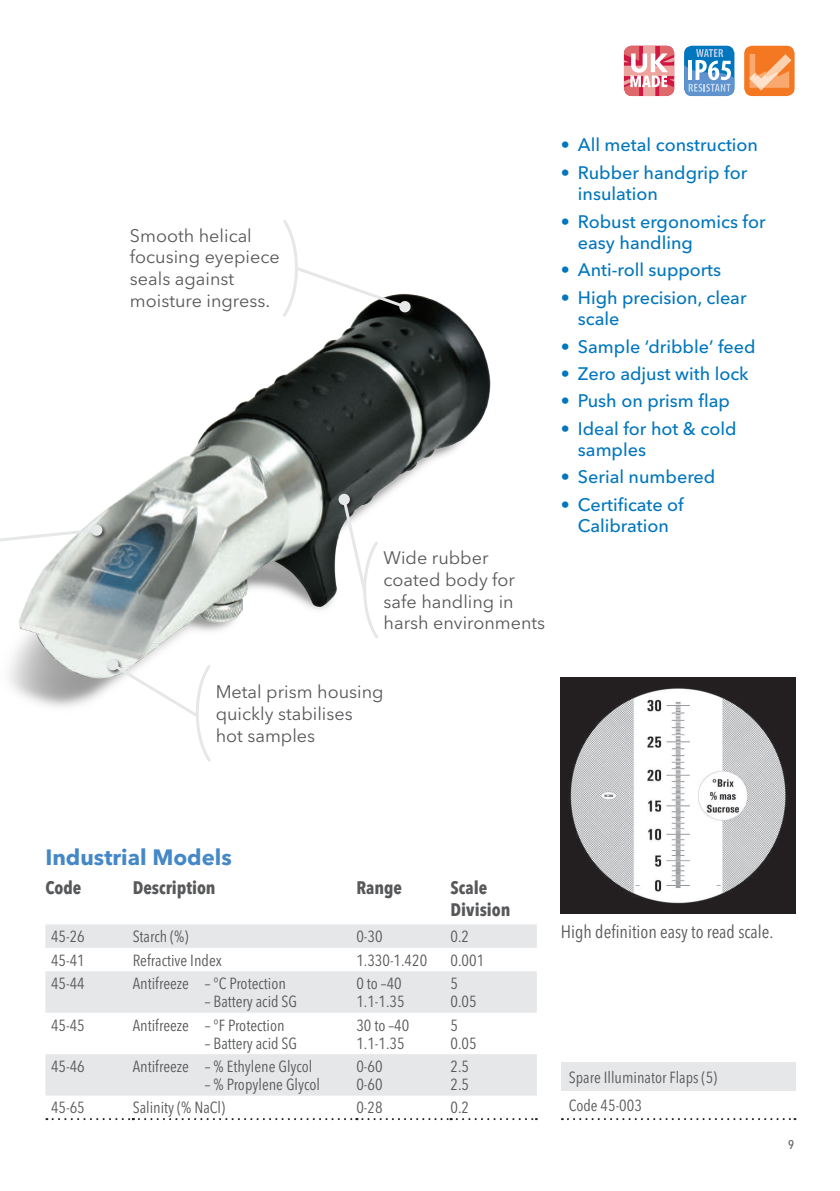
<style>
.page{position:relative;width:840px;height:1191px;background:#fff}
.page>*{position:absolute;margin:0;border:0;box-sizing:border-box;transform-origin:0 0}
.t1{font:700 22px "Avenir Next LT Pro";color:#4588c7}
.t2{font:500 18px/21.6px "Avenir Next LT Pro";color:#0076be}
.t3{font:18px/21.6px "Avenir Next LT Pro";color:#57585a}
.t4{font:700 condensed 18px/22px "Avenir Next LT Pro";color:#57585a}
.t5{font:condensed 18px "Avenir Next LT Pro";color:#57585a}
.t6{font:condensed 16px/18px "Avenir Next LT Pro";color:#57585a}
.s1{font-weight:700}
</style>
<div class="page">
<img style="left:9px;top:294px;width:482px;height:413px">
<div style="left:560px;top:1062px;width:235px;height:29px;background:#e6e7e9"></div>
<svg style="left:561px;top:1118px;width:234px;height:2px"></svg>
<svg style="left:45px;top:924px;width:491px;height:171px;fill:#e6e7e9"></svg>
<svg style="left:53px;top:1118px;width:483px;height:2px"></svg>
<img style="left:560px;top:677px;width:235px;height:236px">
<div style="left:398px;top:300px;width:17px;height:17px;background:#231f20;opacity:.75"></div>
<div style="left:399px;top:301px;width:11px;height:11px;border:4px solid #e6e7e9;border-radius:50%"></div>
<svg style="left:280px;top:220px;width:128px;height:99px"></svg>
<div style="left:337px;top:492px;width:17px;height:18px;background:#231f20;opacity:.75"></div>
<div style="left:338px;top:494px;width:11px;height:11px;border:4px solid #e6e7e9;border-radius:50%"></div>
<svg style="left:340px;top:496px;width:41px;height:145px"></svg>
<div style="left:106px;top:658px;width:17px;height:17px;background:#231f20;opacity:.75"></div>
<div style="left:107px;top:659px;width:11px;height:11px;border:4px solid #e6e7e9;border-radius:50%"></div>
<svg style="left:109px;top:660px;width:104px;height:102px"></svg>
<div style="left:90px;top:523px;width:17px;height:17px;background:#231f20;opacity:.75"></div>
<div style="left:91px;top:524px;width:11px;height:12px;border:4px solid #e6e7e9;border-radius:50%"></div>
<svg style="left:0;top:527px;width:101px;height:22px"></svg>
<svg style="left:623px;top:46px;width:51px;height:50px"></svg>
<div style="left:683px;top:46px;width:51px;height:50px;background:#0076be;border-radius:8px"></div>
<svg style="left:683px;top:49px;width:51px;height:47px"></svg>
<div style="left:743px;top:46px;width:51px;height:50px;background:#f47721;border-radius:8px"></div>
<svg style="left:749px;top:54px;width:42px;height:37px"></svg>
<p class="t3" style="left:130px;top:225px;width:151px">Smooth helical focusing eyepiece seals against moisture ingress.</p>
<p class="t3" style="left:383px;top:547px;width:163px">Wide rubber coated body for safe handling in harsh environments</p>
<p class="t2" style="left:560px;top:134px;width:198px"><span class="s1">•</span> All metal construction</p>
<p class="t2" style="left:577px;top:162px;width:171px;text-indent:-17px"><span class="s1">•</span> Rubber handgrip for insulation</p>
<p class="t2" style="left:577px;top:210px;width:189px;text-indent:-17px"><span class="s1">•</span> Robust ergonomics for easy handling</p>
<p class="t2" style="left:560px;top:259px;width:162px"><span class="s1">•</span> Anti-roll supports</p>
<p class="t2" style="left:577px;top:287px;width:170px;text-indent:-17px"><span class="s1">•</span> High precision, clear scale</p>
<p class="t2" style="left:560px;top:335px;width:196px"><span class="s1">•</span> Sample ‘dribble’ feed</p>
<p class="t2" style="left:560px;top:363px;width:189px"><span class="s1">•</span> Zero adjust with lock</p>
<p class="t2" style="left:560px;top:390px;width:170px"><span class="s1">•</span> Push on prism flap</p>
<p class="t2" style="left:577px;top:417px;width:160px;text-indent:-17px"><span class="s1">•</span> Ideal for hot &amp; cold samples</p>
<p class="t2" style="left:560px;top:466px;width:156px"><span class="s1">•</span> Serial numbered</p>
<p class="t2" style="left:560px;top:493px;width:124px;text-align:center"><span class="s1">•</span> Certificate of<br>Calibration</p>
<p class="t3" style="left:215px;top:681px;width:169px">Metal prism housing quickly stabilises hot samples</p>
<h1 class="t1" style="left:45px;top:843px;width:188px">Industrial Models</h1>
<p class="t4" style="left:45px;top:877px;width:37px">Code</p>
<p class="t4" style="left:133px;top:877px;width:84px">Description</p>
<p class="t4" style="left:356px;top:877px;width:47px">Range</p>
<p class="t4" style="left:450px;top:877px;width:61px">Scale<br>Division</p>
<p class="t6" style="left:51px;top:927px;width:35px">45-26</p>
<p class="t6" style="left:133px;top:927px;width:57px">Starch (%)</p>
<p class="t6" style="left:356px;top:927px;width:28px">0-30</p>
<p class="t6" style="left:450px;top:927px;width:20px">0.2</p>
<p class="t6" style="left:51px;top:951px;width:35px">45-41</p>
<p class="t6" style="left:133px;top:951px;width:90px">Refractive Index</p>
<p class="t6" style="left:356px;top:951px;width:72px">1.330-1.420</p>
<p class="t6" style="left:450px;top:951px;width:35px">0.001</p>
<p class="t6" style="left:51px;top:974px;width:35px">45-44</p>
<p class="t6" style="left:133px;top:974px;width:154px">Antifreeze – °C Protection</p>
<p class="t6" style="left:205px;top:992px;width:94px">– Battery acid SG</p>
<p class="t6" style="left:356px;top:974px;width:50px">0 to –40<br>1.1-1.35</p>
<p class="t6" style="left:450px;top:974px;width:28px">5<br>0.05</p>
<p class="t6" style="left:51px;top:1016px;width:35px">45-45</p>
<p class="t6" style="left:133px;top:1016px;width:153px">Antifreeze – °F Protection</p>
<p class="t6" style="left:205px;top:1034px;width:94px">– Battery acid SG</p>
<p class="t6" style="left:51px;top:1057px;width:35px">45-46</p>
<p class="t6" style="left:133px;top:1057px;width:181px">Antifreeze – % Ethylene Glycol</p>
<p class="t6" style="left:205px;top:1075px;width:117px">– % Propylene Glycol</p>
<p class="t6" style="left:356px;top:1016px;width:54px">30 to –40<br>1.1-1.35</p>
<p class="t6" style="left:450px;top:1016px;width:28px">5<br>0.05</p>
<p class="t6" style="left:356px;top:1057px;width:28px">0-60<br>0-60</p>
<p class="t6" style="left:450px;top:1057px;width:20px">2.5<br>2.5</p>
<p class="t6" style="left:51px;top:1098px;width:35px">45-65</p>
<p class="t6" style="left:133px;top:1098px;width:94px">Salinity (% NaCl)</p>
<p class="t6" style="left:356px;top:1098px;width:28px">0-28</p>
<p class="t6" style="left:450px;top:1098px;width:20px">0.2</p>
<p class="t5" style="left:560px;top:920px;width:214px">High definition easy to read scale.</p>
<p class="t6" style="left:568px;top:1063px;width:150px;line-height:28px">Spare Illuminator Flaps (5)<br>Code 45-003</p>
<p class="t6" style="left:787px;top:1134px;width:8px">9</p>
</div>
